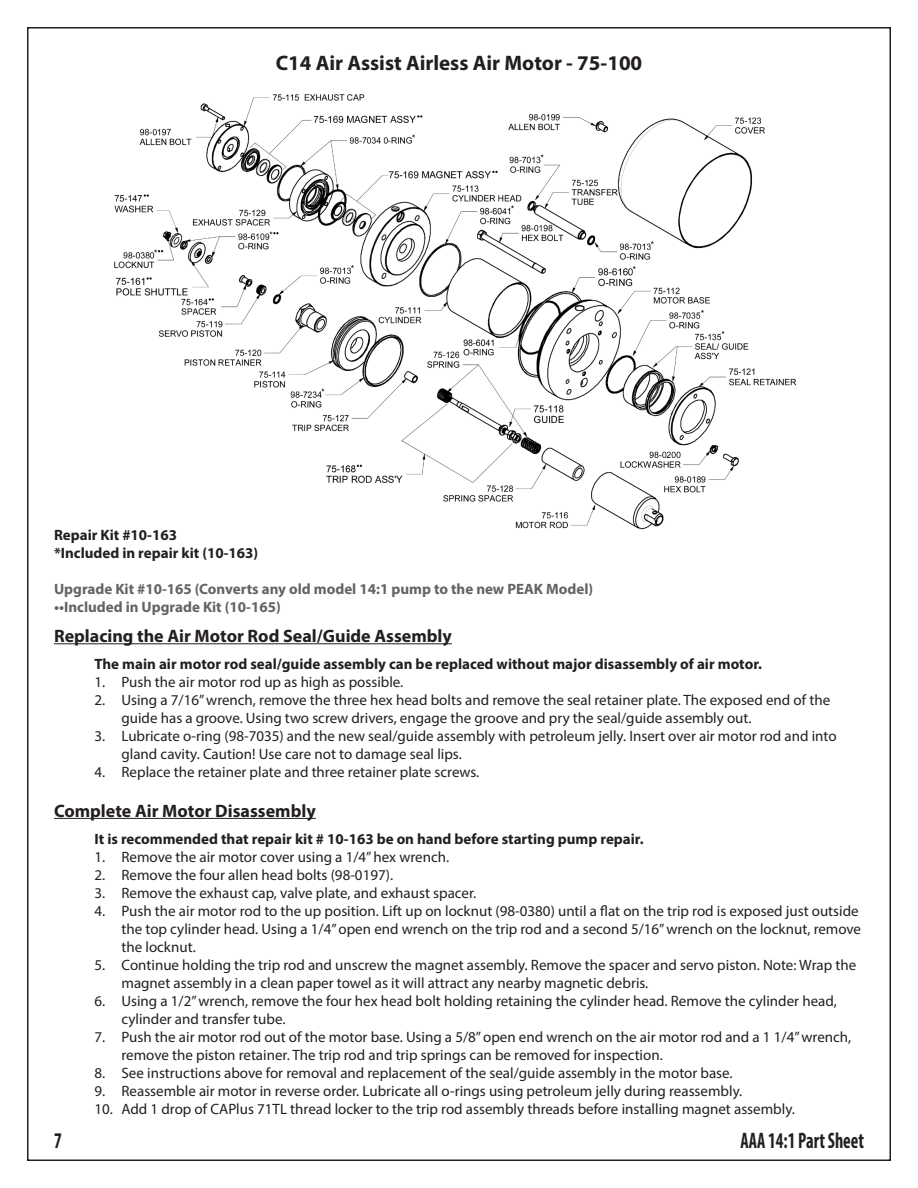
<style>
.page{position:relative;width:918px;height:1188px;background:#fff}
.page>*{position:absolute;margin:0;border:0;box-sizing:border-box;transform-origin:0 0}
.t1{font:700 condensed 22.5px "Myriad Pro";color:#231f20;scale:.8 1}
.t2{font:700 21px "Myriad Pro";color:#231f20}
.t3{font:700 18px "Myriad Pro";color:#231f20}
.t4{font:15px/18px "Myriad Pro";color:#231f20}
.t5{font:700 15px "Myriad Pro";color:#231f20}
.t6{font:700 15px "Myriad Pro";color:#636366}
</style>
<div class="page">
<img style="left:114px;top:94px;width:682px;height:436px">
<hr style="left:54px;top:643px;width:398px;height:1px;background:#231f20">
<hr style="left:54px;top:818px;width:262px;height:1px;background:#231f20">
<p class="t2" style="left:276px;top:49px;width:368px">C14 Air Assist Airless Air Motor - 75-100</p>
<p class="t5" style="left:54px;top:526px;width:125px">Repair Kit #10-163</p>
<p class="t5" style="left:54px;top:544px;width:206px">*Included in repair kit (10-163)</p>
<p class="t6" style="left:54px;top:580px;width:541px">Upgrade Kit #10-165 (Converts any old model 14:1 pump to the new PEAK Model)</p>
<p class="t6" style="left:54px;top:598px;width:228px">••Included in Upgrade Kit (10-165)</p>
<p class="t3" style="left:54px;top:624px;width:399px">Replacing the Air Motor Rod Seal/Guide Assembly</p>
<p class="t5" style="left:94px;top:654px;width:669px">The main air motor rod seal/guide assembly can be replaced without major disassembly of air motor.</p>
<p class="t4" style="left:94px;top:673px;width:310px">1. Push the air motor rod up as high as possible.</p>
<p class="t4" style="left:122px;top:691px;width:710px;text-indent:-27px">2. Using a 7/16” wrench, remove the three hex head bolts and remove the seal retainer plate. The exposed end of the guide has a groove. Using two screw drivers, engage the groove and pry the seal/guide assembly out.</p>
<p class="t4" style="left:122px;top:727px;width:717px;text-indent:-27px">3. Lubricate o-ring (98-7035) and the new seal/guide assembly with petroleum jelly. Insert over air motor rod and into gland cavity. Caution! Use care not to damage seal lips.</p>
<p class="t4" style="left:94px;top:763px;width:386px">4. Replace the retainer plate and three retainer plate screws.</p>
<p class="t3" style="left:54px;top:799px;width:263px">Complete Air Motor Disassembly</p>
<p class="t5" style="left:94px;top:829px;width:551px">It is recommended that repair kit # 10-163 be on hand before starting pump repair.</p>
<p class="t4" style="left:94px;top:847px;width:356px">1. Remove the air motor cover using a 1/4” hex wrench.</p>
<p class="t4" style="left:94px;top:865px;width:300px">2. Remove the four allen head bolts (98-0197).</p>
<p class="t4" style="left:94px;top:883px;width:383px">3. Remove the exhaust cap, valve plate, and exhaust spacer.</p>
<p class="t4" style="left:122px;top:901px;width:741px;text-indent:-27px">4. Push the air motor rod to the up position. Lift up on locknut (98-0380) until a flat on the trip rod is exposed just outside the top cylinder head. Using a 1/4” open end wrench on the trip rod and a second 5/16” wrench on the locknut, remove the locknut.</p>
<p class="t4" style="left:122px;top:955px;width:736px;text-indent:-27px">5. Continue holding the trip rod and unscrew the magnet assembly. Remove the spacer and servo piston. Note: Wrap the magnet assembly in a clean paper towel as it will attract any nearby magnetic debris.</p>
<p class="t4" style="left:122px;top:991px;width:717px;text-indent:-27px">6. Using a 1/2” wrench, remove the four hex head bolt holding retaining the cylinder head. Remove the cylinder head, cylinder and transfer tube.</p>
<p class="t4" style="left:122px;top:1027px;width:731px;text-indent:-27px">7. Push the air motor rod out of the motor base. Using a 5/8” open end wrench on the air motor rod and a 1 1/4” wrench, remove the piston retainer. The trip rod and trip springs can be removed for inspection.</p>
<p class="t4" style="left:94px;top:1063px;width:640px">8. See instructions above for removal and replacement of the seal/guide assembly in the motor base.</p>
<p class="t4" style="left:94px;top:1081px;width:649px">9. Reassemble air motor in reverse order. Lubricate all o-rings using petroleum jelly during reassembly.</p>
<p class="t4" style="left:94px;top:1099px;width:702px">10. Add 1 drop of CAPlus 71TL thread locker to the trip rod assembly threads before installing magnet assembly.</p>
<h1 class="t1" style="left:54px;top:1126px;width:11px">7</h1>
<h1 class="t1" style="left:741px;top:1126px;width:156px">AAA 14:1 Part Sheet</h1>
</div>
